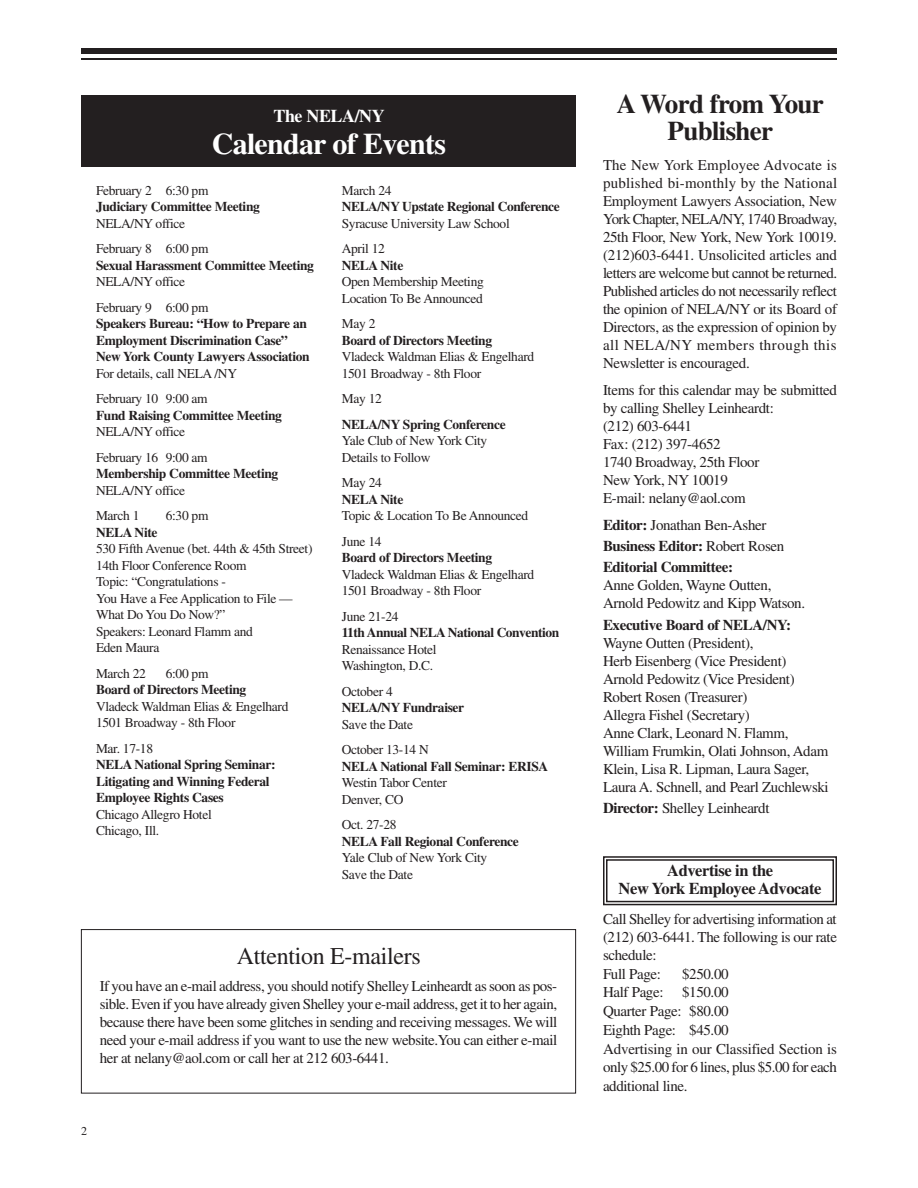
<style>
.page{position:relative;width:918px;height:1188px;background:#fff}
.page>*{position:absolute;margin:0;border:0;box-sizing:border-box;transform-origin:0 0}
.t1{font:700 30px "Times";letter-spacing:-.025em;color:#fff}
.t2{font:700 27px/27px "Times";letter-spacing:-.025em;color:#231f20;text-align:center}
.t3{font:24px "Times";letter-spacing:-.015em;color:#231f20}
.t4{font:700 18px "Times";letter-spacing:-.025em;color:#fff}
.t5{font:700 16.5px/18px "Times";letter-spacing:-.025em;color:#231f20;text-align:center}
.t6{font:15px/18px "Times";letter-spacing:-.025em;color:#231f20}
.t7{font:700 15px/21.3px "Times";letter-spacing:-.025em;color:#231f20}
.t8{font:13.5px/16.5px "Times";letter-spacing:-.025em;color:#231f20}
.t9{font:700 13.5px/16.5px "Times";letter-spacing:-.025em;color:#231f20}
.t10{font:12px "Times";color:#231f20}
.s1{font-weight:400}
.s2{font-weight:700}
</style>
<div class="page">
<div style="left:81px;top:48px;width:756px;height:6px;background:#231f20"></div>
<hr style="left:81px;top:58px;width:756px;height:2px;background:#231f20">
<div style="left:603px;top:856px;width:234px;height:49px;border:2px solid #231f20"></div>
<div style="left:606px;top:859px;width:228px;height:43px;border:2px solid #231f20"></div>
<div style="left:81px;top:95px;width:495px;height:72px;background:#231f20"></div>
<div style="left:81px;top:929px;width:495px;height:165px;border:1px solid #231f20"></div>
<p class="t4" style="left:274px;top:106px;width:113px">The NELA/NY</p>
<h1 class="t1" style="left:212px;top:126px;width:236px">Calendar of Events</h1>
<p class="t8" style="left:96px;top:183px;width:114px">February 2 6:30 pm</p>
<p class="t9" style="left:96px;top:198px;width:165px">Judiciary Committee Meeting</p>
<p class="t8" style="left:96px;top:212px;width:114px;line-height:25.5px">NELA/NY office<br>February 8 6:00 pm</p>
<p class="t9" style="left:96px;top:257px;width:220px">Sexual Harassment Committee Meeting</p>
<p class="t8" style="left:96px;top:270px;width:114px;line-height:25.5px">NELA/NY office<br>February 9 6:00 pm</p>
<p class="t9" style="left:96px;top:315px;width:215px">Speakers Bureau: “How to Prepare an<br>Employment Discrimination Case”<br>New York County Lawyers Association</p>
<p class="t8" style="left:96px;top:362px;width:143px;line-height:25.5px">For details, call NELA /NY<br>February 10 9:00 am</p>
<p class="t9" style="left:96px;top:407px;width:188px">Fund Raising Committee Meeting</p>
<p class="t8" style="left:96px;top:420px;width:113px;line-height:25.5px">NELA/NY office<br>February 16 9:00 am</p>
<p class="t9" style="left:96px;top:465px;width:184px">Membership Committee Meeting</p>
<p class="t8" style="left:96px;top:479px;width:91px;line-height:25.5px">NELA/NY office<br>March 1</p>
<p class="t8" style="left:166px;top:509px;width:44px">6:30 pm</p>
<p class="t9" style="left:96px;top:524px;width:63px">NELA Nite</p>
<p class="t8" style="left:96px;top:542px;width:218px">530 Fifth Avenue (bet. 44th &amp; 45th Street)<br>14th Floor Conference Room<br>Topic: “Congratulations -<br>You Have a Fee Application to File —<br>What Do You Do Now?”<br>Speakers: Leonard Flamm and<br>Eden Maura</p>
<p class="t8" style="left:96px;top:666px;width:51px">March 22</p>
<p class="t8" style="left:166px;top:666px;width:44px">6:00 pm</p>
<p class="t9" style="left:96px;top:681px;width:152px">Board of Directors Meeting</p>
<p class="t8" style="left:96px;top:699px;width:194px">Vladeck Waldman Elias &amp; Engelhard<br>1501 Broadway - 8th Floor</p>
<p class="t8" style="left:96px;top:741px;width:59px">Mar. 17-18</p>
<p class="t9" style="left:96px;top:756px;width:181px">NELA National Spring Seminar:<br>Litigating and Winning Federal<br>Employee Rights Cases</p>
<p class="t8" style="left:96px;top:807px;width:117px">Chicago Allegro Hotel<br>Chicago, Ill.</p>
<p class="t8" style="left:342px;top:183px;width:51px">March 24</p>
<p class="t9" style="left:342px;top:198px;width:220px">NELA/NY Upstate Regional Conference</p>
<p class="t8" style="left:342px;top:212px;width:170px;line-height:25.5px">Syracuse University Law School<br>April 12</p>
<p class="t9" style="left:342px;top:257px;width:63px">NELA Nite</p>
<p class="t8" style="left:342px;top:275px;width:144px">Open Membership Meeting<br>Location To Be Announced</p>
<p class="t8" style="left:342px;top:317px;width:35px">May 2</p>
<p class="t9" style="left:342px;top:332px;width:152px">Board of Directors Meeting</p>
<p class="t8" style="left:342px;top:350px;width:194px">Vladeck Waldman Elias &amp; Engelhard<br>1501 Broadway - 8th Floor</p>
<p class="t8" style="left:342px;top:392px;width:42px">May 12</p>
<p class="t9" style="left:342px;top:416px;width:165px">NELA/NY Spring Conference</p>
<p class="t8" style="left:342px;top:434px;width:147px">Yale Club of New York City<br>Details to Follow</p>
<p class="t8" style="left:342px;top:476px;width:42px">May 24</p>
<p class="t9" style="left:342px;top:491px;width:63px">NELA Nite</p>
<p class="t8" style="left:342px;top:504px;width:188px;line-height:25.5px">Topic &amp; Location To Be Announced<br>June 14</p>
<p class="t9" style="left:342px;top:549px;width:152px">Board of Directors Meeting</p>
<p class="t8" style="left:342px;top:567px;width:194px">Vladeck Waldman Elias &amp; Engelhard<br>1501 Broadway - 8th Floor</p>
<p class="t8" style="left:342px;top:609px;width:58px">June 21-24</p>
<p class="t9" style="left:342px;top:624px;width:219px">11th Annual NELA National Convention</p>
<p class="t8" style="left:342px;top:642px;width:96px">Renaissance Hotel<br>Washington, D.C.</p>
<p class="t8" style="left:342px;top:684px;width:53px">October 4</p>
<p class="t9" style="left:342px;top:699px;width:124px">NELA/NY Fundraiser</p>
<p class="t8" style="left:342px;top:713px;width:89px;line-height:25.5px">Save the Date<br>October 13-14 N</p>
<p class="t9" style="left:342px;top:758px;width:208px">NELA National Fall Seminar: ERISA</p>
<p class="t8" style="left:342px;top:776px;width:107px">Westin Tabor Center<br>Denver, CO</p>
<p class="t8" style="left:342px;top:818px;width:56px">Oct. 27-28</p>
<p class="t9" style="left:342px;top:833px;width:179px">NELA Fall Regional Conference</p>
<p class="t8" style="left:342px;top:851px;width:147px">Yale Club of New York City<br>Save the Date</p>
<h3 class="t3" style="left:237px;top:948px;width:185px">Attention E-mailers</h3>
<p class="t6" style="left:100px;top:979px;width:459px;text-align:justify">If you have an e-mail address, you should notify Shelley Leinheardt as soon as pos&shy;sible. Even if you have already given Shelley your e-mail address, get it to her again, because there have been some glitches in sending and receiving messages. We will need your e-mail address if you want to use the new website.You can either e-mail her at nelany@aol.com or call her at 212 603-6441.</p>
<p class="t10" style="left:81px;top:1127px;width:7px">2</p>
<h2 class="t2" style="left:617px;top:90px;width:209px">A Word from Your<br>Publisher</h2>
<p class="t6" style="left:603px;top:157px;width:236px;text-align:justify">The New York Employee Advocate is published bi-monthly by the National Employment Lawyers Association, New York Chapter, NELA/NY, 1740 Broadway, 25th Floor, New York, New York 10019. (212)603-6441. Unsolicited articles and letters are welcome but cannot be returned.<br>Published articles do not necessarily reflect the opinion of NELA/NY or its Board of Directors, as the expression of opinion by all NELA/NY members through this Newsletter is encouraged.</p>
<p class="t6" style="left:603px;top:382px;width:236px">Items for this calendar may be submitted by calling Shelley Leinheardt:<br>(212) 603-6441<br>Fax: (212) 397-4652<br>1740 Broadway, 25th Floor<br>New York, NY 10019<br>E-mail: nelany@aol.com</p>
<p class="t7" style="left:603px;top:514px;width:183px">Editor: <span class="s1">Jonathan Ben-Asher<br></span>Business Editor: <span class="s1">Robert Rosen<br></span>Editorial Committee:</p>
<p class="t6" style="left:603px;top:578px;width:204px">Anne Golden, Wayne Outten,<br>Arnold Pedowitz and Kipp Watson.</p>
<p class="t7" style="left:603px;top:614px;width:190px">Executive Board of NELA/NY:</p>
<p class="t6" style="left:603px;top:635px;width:227px">Wayne Outten (President),<br>Herb Eisenberg (Vice President)<br>Arnold Pedowitz (Vice President)<br>Robert Rosen (Treasurer)<br>Allegra Fishel (Secretary)<br>Anne Clark, Leonard N. Flamm,<br>William Frumkin, Olati Johnson, Adam<br>Klein, Lisa R. Lipman, Laura Sager,<br>Laura A. Schnell, and Pearl Zuchlewski</p>
<p class="t6" style="left:603px;top:800px;width:168px"><span class="s2">Director:</span> Shelley Leinheardt</p>
<p class="t5" style="left:619px;top:861px;width:204px">Advertise in the<br>New York Employee Advocate</p>
<p class="t6" style="left:603px;top:911px;width:236px">Call Shelley for advertising information at (212) 603-6441. The following is our rate schedule:<br>Full Page:</p>
<p class="t6" style="left:603px;top:966px;width:235px;line-height:18.8px;text-indent:79px">$250.00<br>Half Page: $150.00<br>Quarter Page: $80.00<br>Eighth Page: $45.00<br>Advertising in our Classified Section is only $25.00 for 6 lines, plus $5.00 for each additional line.</p>
</div>
